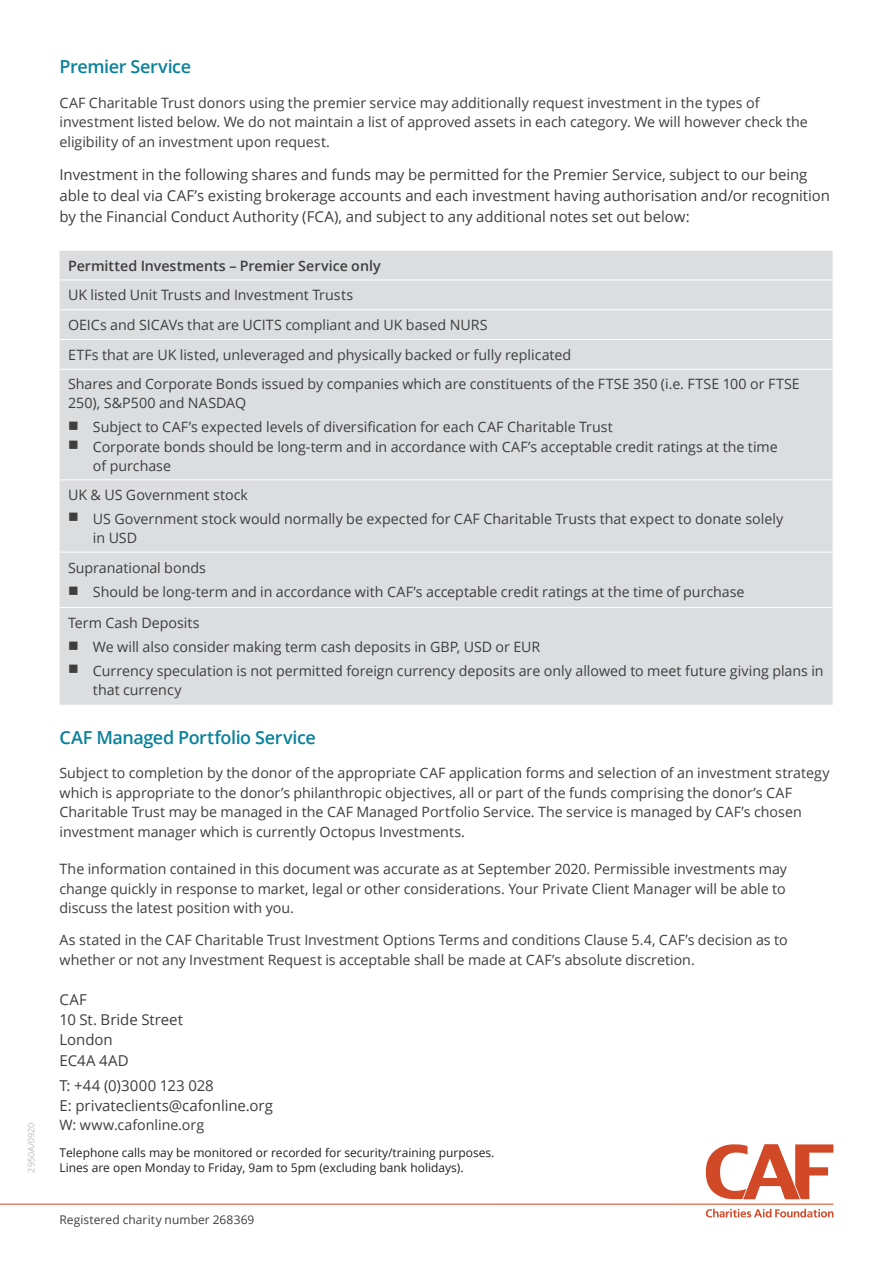
<style>
.page{position:relative;width:893px;height:1263px;background:#fff}
.page>*{position:absolute;margin:0;border:0;box-sizing:border-box;transform-origin:0 0}
._05_Body_Copy{font:600 18px "Open Sans";letter-spacing:-.02em;color:#0a819a}
.body_2{font:15px/21px "Open Sans";letter-spacing:-.005em;color:#3e3e3f}
.body_no_gap{font:15px/20.2px "Open Sans";letter-spacing:-.005em;color:#3e3e3f}
.body{font:14.25px/19.5px "Open Sans";color:#3e3e3f}
.body_2-2{font:14.25px/19.5px "Open Sans";color:#3e3e3f}
.body_table{font:14.25px/19.5px "Open Sans";color:#3e3e3f}
.body_2-3{font:600 14.25px "Open Sans";color:#3e3e3f}
.smalltext{font:12px "Open Sans";color:#231f20}
.body-2{font:12px "Open Sans";letter-spacing:.005em;color:#3e3e3f}
.t1{font:9px "Open Sans";color:#bcbdc0}
</style>
<div class="page">
<div style="left:60px;top:251px;width:773px;height:454px;background:#dcdddf"></div>
<hr style="left:60px;top:280px;width:773px;height:1px;background:#fff">
<hr style="left:60px;top:309px;width:773px;height:1px;background:#fff">
<hr style="left:60px;top:339px;width:773px;height:1px;background:#fff">
<hr style="left:60px;top:369px;width:773px;height:1px;background:#fff">
<hr style="left:60px;top:479px;width:773px;height:1px;background:#fff">
<hr style="left:60px;top:552px;width:773px;height:1px;background:#fff">
<hr style="left:60px;top:607px;width:773px;height:1px;background:#fff">
<hr style="left:0;top:1203px;width:833px;height:2px;background:#d24927">
<svg style="left:706px;top:1209px;width:127px;height:8px"></svg>
<svg style="left:706px;top:1144px;width:127px;height:55px"></svg>
<p class="t1" style="left:25px;top:1172px;width:52px;rotate:-90deg">2950A/0920</p>
<p class="_05_Body_Copy" style="left:60px;top:54px;width:133px">Premier Service</p>
<p class="body" style="left:60px;top:92px;width:750px">CAF Charitable Trust donors using the premier service may additionally request investment in the types of investment listed below. We do not maintain a list of approved assets in each category. We will however check the eligibility of an investment upon request.</p>
<p class="body_2" style="left:60px;top:164px;width:772px">Investment in the following shares and funds may be permitted for the Premier Service, subject to our being able to deal via CAF’s existing brokerage accounts and each investment having authorisation and/or recognition by the Financial Conduct Authority (FCA), and subject to any additional notes set out below:</p>
<p class="body_2-3" style="left:68px;top:256px;width:314px">Permitted Investments – Premier Service only</p>
<p class="body_2-2" style="left:68px;top:285px;width:287px">UK listed Unit Trusts and Investment Trusts</p>
<p class="body_2-2" style="left:68px;top:315px;width:421px">OEICs and SICAVs that are UCITS compliant and UK based NURS</p>
<p class="body_2-2" style="left:68px;top:345px;width:505px">ETFs that are UK listed, unleveraged and physically backed or fully replicated</p>
<p class="body_2-2" style="left:68px;top:374px;width:733px">Shares and Corporate Bonds issued by companies which are constituents of the FTSE 350 (i.e. FTSE 100 or FTSE<br>250), S&amp;P500 and NASDAQ</p>
<p class="body_table" style="left:68px;top:417px;width:546px">■ Subject to CAF’s expected levels of diversification for each CAF Charitable Trust</p>
<p class="body_table" style="left:93px;top:436px;width:686px;text-indent:-25px">■ Corporate bonds should be long-term and in accordance with CAF’s acceptable credit ratings at the time of purchase</p>
<p class="body_2-2" style="left:68px;top:484px;width:181px">UK &amp; US Government stock</p>
<p class="body_2-2" style="left:93px;top:508px;width:692px;text-indent:-25px">■ US Government stock would normally be expected for CAF Charitable Trusts that expect to donate solely in USD</p>
<p class="body_2-2" style="left:68px;top:558px;width:139px">Supranational bonds</p>
<p class="body_2-2" style="left:68px;top:582px;width:678px">■ Should be long-term and in accordance with CAF’s acceptable credit ratings at the time of purchase</p>
<p class="body_2-2" style="left:68px;top:613px;width:133px">Term Cash Deposits</p>
<p class="body_2-2" style="left:68px;top:637px;width:474px">■ We will also consider making term cash deposits in GBP, USD or EUR</p>
<p class="body_2-2" style="left:93px;top:660px;width:732px;text-indent:-25px">■ Currency speculation is not permitted foreign currency deposits are only allowed to meet future giving plans in that currency</p>
<p class="_05_Body_Copy" style="left:60px;top:725px;width:258px">CAF Managed Portfolio Service</p>
<p class="body" style="left:60px;top:763px;width:772px">Subject to completion by the donor of the appropriate CAF application forms and selection of an investment strategy which is appropriate to the donor’s philanthropic objectives, all or part of the funds comprising the donor’s CAF Charitable Trust may be managed in the CAF Managed Portfolio Service. The service is managed by CAF’s chosen investment manager which is currently Octopus Investments.</p>
<p class="body" style="left:60px;top:859px;width:729px;text-align:justify">The information contained in this document was accurate as at September 2020. Permissible investments may change quickly in response to market, legal or other considerations. Your Private Client Manager will be able to discuss the latest position with you.</p>
<p class="body" style="left:60px;top:930px;width:730px">As stated in the CAF Charitable Trust Investment Options Terms and conditions Clause 5.4, CAF’s decision as to whether or not any Investment Request is acceptable shall be made at CAF’s absolute discretion.</p>
<p class="body_no_gap" style="left:60px;top:988px;width:125px">CAF<br>10 St. Bride Street</p>
<p class="body_no_gap" style="left:60px;top:1029px;width:55px">London</p>
<p class="body_2" style="left:60px;top:1050px;width:71px">EC4A 4AD</p>
<p class="body_no_gap" style="left:60px;top:1074px;width:156px">T: +44 (0)3000 123 028</p>
<p class="body_no_gap" style="left:60px;top:1095px;width:215px">E: privateclients@cafonline.org</p>
<p class="body" style="left:60px;top:1115px;width:146px">W: www.cafonline.org</p>
<p class="smalltext" style="left:60px;top:1145px;width:436px">Telephone calls may be monitored or recorded for security/training purposes.</p>
<p class="smalltext" style="left:60px;top:1159px;width:406px">Lines are open Monday to Friday, 9am to 5pm (excluding bank holidays).</p>
<p class="body-2" style="left:60px;top:1212px;width:196px">Registered charity number 268369</p>
</div>
